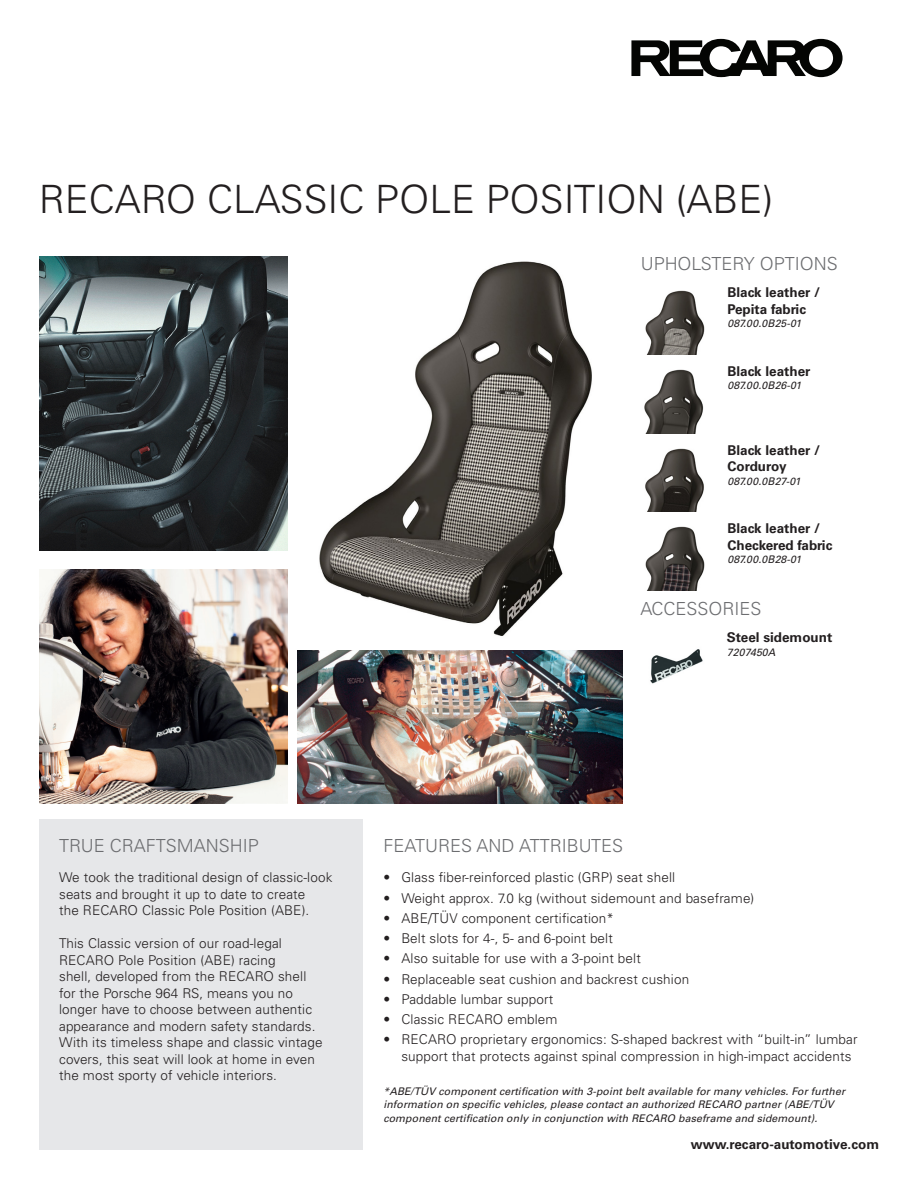
<style>
.page{position:relative;width:918px;height:1188px;background:#fff}
.page>*{position:absolute;margin:0;border:0;box-sizing:border-box;transform-origin:0 0}
.TITLE_26_26_LIGHT_BL{font:300 39px "Univers LT Std";color:#231f20}
.SUB_TITLE_12_26_Ligh{font:300 18px "Univers LT Std";color:#6c6d70}
.Text_9_11_Light_Blk{font:300 13.5px/16.5px "Univers LT Std";letter-spacing:.01em;color:#231f20}
.Bold_9_11_Bold_Blk{font:700 13.5px/16.5px "Univers LT Std";color:#231f20}
.Note_7_9_Oblique_Blk{font:italic 10.5px/13.5px "Univers LT Std";letter-spacing:.01em;color:#231f20}
</style>
<div class="page">
<svg style="left:631px;top:39px;width:212px;height:38px"></svg>
<div style="left:39px;top:819px;width:324px;height:330px;background:#e6e7e9"></div>
<img style="left:319px;top:261px;width:273px;height:375px">
<img style="left:297px;top:650px;width:325px;height:154px">
<img style="left:39px;top:257px;width:248px;height:293px">
<img style="left:39px;top:570px;width:248px;height:234px">
<img style="left:645px;top:290px;width:60px;height:64px">
<img style="left:644px;top:369px;width:60px;height:64px">
<img style="left:645px;top:448px;width:59px;height:64px">
<img style="left:645px;top:526px;width:60px;height:64px">
<img style="left:650px;top:649px;width:53px;height:35px">
<p class="TITLE_26_26_LIGHT_BL" style="left:39px;top:176px;width:736px">RECARO CLASSIC POLE POSITION (ABE)</p>
<p class="SUB_TITLE_12_26_Ligh" style="left:641px;top:253px;width:198px">UPHOLSTERY OPTIONS</p>
<p class="Bold_9_11_Bold_Blk" style="left:727px;top:284px;width:94px">Black leather /<br>Pepita fabric</p>
<p class="Note_7_9_Oblique_Blk" style="left:727px;top:317px;width:75px">087.00.0B25-01</p>
<p class="Bold_9_11_Bold_Blk" style="left:727px;top:363px;width:85px">Black leather</p>
<p class="Note_7_9_Oblique_Blk" style="left:727px;top:379px;width:75px">087.00.0B26-01</p>
<p class="Bold_9_11_Bold_Blk" style="left:727px;top:442px;width:94px">Black leather /<br>Corduroy</p>
<p class="Note_7_9_Oblique_Blk" style="left:727px;top:474px;width:75px">087.00.0B27-01</p>
<p class="Bold_9_11_Bold_Blk" style="left:727px;top:520px;width:107px">Black leather /<br>Checkered fabric</p>
<p class="Note_7_9_Oblique_Blk" style="left:727px;top:553px;width:75px">087.00.0B28-01</p>
<p class="SUB_TITLE_12_26_Ligh" style="left:640px;top:598px;width:123px">ACCESSORIES</p>
<p class="Bold_9_11_Bold_Blk" style="left:727px;top:630px;width:107px">Steel sidemount</p>
<p class="Note_7_9_Oblique_Blk" style="left:727px;top:646px;width:50px">7207450A</p>
<p class="SUB_TITLE_12_26_Ligh" style="left:59px;top:835px;width:201px">TRUE CRAFTSMANSHIP</p>
<p class="Text_9_11_Light_Blk" style="left:59px;top:869px;width:275px">We took the traditional design of classic-look seats and brought it up to date to create<br>the RECARO Classic Pole Position (ABE).</p>
<p class="Text_9_11_Light_Blk" style="left:59px;top:935px;width:265px">This Classic version of our road-legal RECARO Pole Position (ABE) racing<br>shell, developed from the RECARO shell for the Porsche 964 RS, means you no longer have to choose between authentic appearance and modern safety standards.<br>With its timeless shape and classic vintage covers, this seat will look at home in even the most sporty of vehicle interiors.</p>
<p class="SUB_TITLE_12_26_Ligh" style="left:383px;top:835px;width:241px">FEATURES AND ATTRIBUTES</p>
<p class="Text_9_11_Light_Blk" style="left:383px;top:869px;width:293px">• Glass fiber-reinforced plastic (GRP) seat shell</p>
<p class="Text_9_11_Light_Blk" style="left:383px;top:890px;width:372px">• Weight approx. 7.0 kg (without sidemount and baseframe)</p>
<p class="Text_9_11_Light_Blk" style="left:383px;top:910px;width:232px">• ABE/TÜV component certification*</p>
<p class="Text_9_11_Light_Blk" style="left:383px;top:930px;width:231px">• Belt slots for 4-, 5- and 6-point belt</p>
<p class="Text_9_11_Light_Blk" style="left:383px;top:950px;width:259px">• Also suitable for use with a 3-point belt</p>
<p class="Text_9_11_Light_Blk" style="left:383px;top:971px;width:307px">• Replaceable seat cushion and backrest cushion</p>
<p class="Text_9_11_Light_Blk" style="left:383px;top:991px;width:171px">• Paddable lumbar support</p>
<p class="Text_9_11_Light_Blk" style="left:383px;top:1011px;width:176px">• Classic RECARO emblem</p>
<p class="Text_9_11_Light_Blk" style="left:401px;top:1031px;width:458px;text-indent:-18px">• RECARO proprietary ergonomics: S-shaped backrest with “built-in” lumbar support that protects against spinal compression in high-impact accidents</p>
<p class="Note_7_9_Oblique_Blk" style="left:383px;top:1084px;width:463px">*ABE/TÜV component certification with 3-point belt available for many vehicles. For further information on specific vehicles, please contact an authorized RECARO partner (ABE/TÜV component certification only in conjunction with RECARO baseframe and sidemount).</p>
<p class="Bold_9_11_Bold_Blk" style="left:691px;top:1136px;width:190px">www.recaro-automotive.com</p>
</div>
